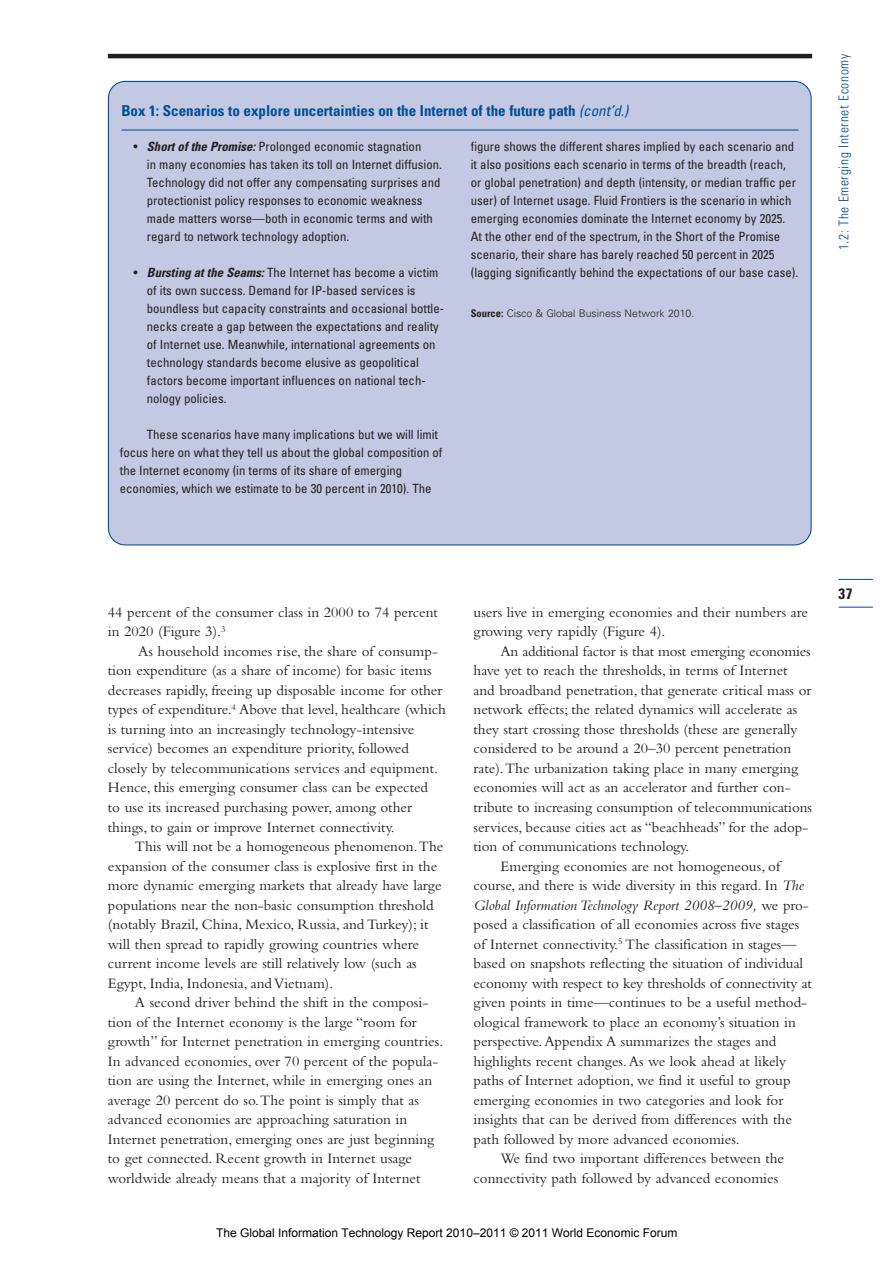
<style>
.page{position:relative;width:893px;height:1263px;background:#fff}
.page>*{position:absolute;margin:0;border:0;box-sizing:border-box;transform-origin:0 0}
.t1{font:15px/19.5px "Bembo";color:#231f20}
.t2{font:700 condensed 15px "Univers";color:#014d95}
.t3{font:italic 15px "Bembo";color:#231f20}
.t4{font:700 condensed 15px "Univers";color:#231f20}
.t5{font:300 condensed 13.5px "Univers";letter-spacing:.045em;color:#014d95}
.t6{font:condensed 12.75px/18px "Univers";color:#231f20}
.t7{font:12px "Arial";color:#000}
.t8{font:300 10.5px "Univers";color:#231f20}
.s1{font-weight:400;font-style:italic}
.s2{font-weight:700;font-style:italic}
.s3{font-weight:700;font-stretch:condensed}
.s4{font-style:italic}
.s5{font-style:normal}
</style>
<div class="page">
<div style="left:108px;top:81px;width:703px;height:464px;background:#c3c9e2"></div>
<hr style="left:108px;top:54px;width:704px;height:4px;background:#231f20">
<hr style="left:838px;top:579px;width:34px;height:1px;background:#014d95">
<hr style="left:838px;top:607px;width:34px;height:1px;background:#014d95">
<hr style="left:121px;top:130px;width:677px;height:1px;background:#014d95">
<p class="t2" style="left:121px;top:105px;width:508px">Box 1: Scenarios to explore uncertainties on the Internet of the future path <span class="s1">(cont’d.)</span></p>
<p class="t6" style="left:147px;top:138px;width:296px;text-indent:-14px">• <span class="s2">Short of the Promise:</span> Prolonged economic stagnation<br>in many economies has taken its toll on Internet diffusion.<br>Technology did not offer any compensating surprises and protectionist policy responses to economic weakness made matters worse—both in economic terms and with regard to network technology adoption.</p>
<p class="t6" style="left:147px;top:264px;width:298px;text-indent:-14px">• <span class="s2">Bursting at the Seams:</span> The Internet has become a victim of its own success. Demand for IP-based services is boundless but capacity constraints and occasional bottle&shy;necks create a gap between the expectations and reality of Internet use. Meanwhile, international agreements on technology standards become elusive as geopolitical factors become important influences on national tech&shy;nology policies.</p>
<p class="t6" style="left:120px;top:426px;width:324px;text-indent:27px">These scenarios have many implications but we will limit focus here on what they tell us about the global composition of the Internet economy (in terms of its share of emerging economies, which we estimate to be 30 percent in 2010). The</p>
<p class="t6" style="left:471px;top:138px;width:329px">figure shows the different shares implied by each scenario and it also positions each scenario in terms of the breadth (reach, or global penetration) and depth (intensity, or median traffic per user) of Internet usage. Fluid Frontiers is the scenario in which emerging economies dominate the Internet economy by 2025.<br>At the other end of the spectrum, in the Short of the Promise scenario, their share has barely reached 50 percent in 2025 (lagging significantly behind the expectations of our base case).</p>
<p class="t8" style="left:471px;top:310px;width:225px"><span class="s3">Source:</span> Cisco &amp; Global Business Network 2010.</p>
<p class="t5" style="left:838px;top:250px;width:198px;rotate:-90deg">1.2: The Emerging Internet Economy</p>
<p class="t1" style="left:108px;top:604px;width:331px">44 percent of the consumer class in 2000 to 74 percent in 2020 (Figure 3).<sup>3</sup></p>
<p class="t1" style="left:108px;top:643px;width:339px;text-indent:30px">As household incomes rise, the share of consump&shy;tion expenditure (as a share of income) for basic items decreases rapidly, freeing up disposable income for other types of expenditure.<sup>4</sup> Above that level, healthcare (which is turning into an increasingly technology-intensive service) becomes an expenditure priority, followed closely by telecommunications services and equipment.<br>Hence, this emerging consumer class can be expected<br>to use its increased purchasing power, among other things, to gain or improve Internet connectivity.</p>
<p class="t1" style="left:108px;top:838px;width:337px;text-indent:27px">This will not be a homogeneous phenomenon. The expansion of the consumer class is explosive first in the more dynamic emerging markets that already have large populations near the non-basic consumption threshold (notably Brazil, China, Mexico, Russia, and Turkey); it will then spread to rapidly growing countries where current income levels are still relatively low (such as Egypt, India, Indonesia, and Vietnam).</p>
<p class="t1" style="left:108px;top:994px;width:337px;text-indent:27px">A second driver behind the shift in the composi&shy;tion of the Internet economy is the large “room for growth” for Internet penetration in emerging countries.<br>In advanced economies, over 70 percent of the popula&shy;tion are using the Internet, while in emerging ones an average 20 percent do so. The point is simply that as advanced economies are approaching saturation in Internet penetration, emerging ones are just beginning to get connected. Recent growth in Internet usage worldwide already means that a majority of Internet</p>
<p class="t1" style="left:473px;top:604px;width:336px">users live in emerging economies and their numbers are growing very rapidly (Figure 4).</p>
<p class="t1" style="left:500px;top:643px;width:311px">An additional factor is that most emerging economies</p>
<p class="t1" style="left:473px;top:662px;width:315px">have yet to reach the thresholds, in terms of Internet</p>
<p class="t1" style="left:473px;top:682px;width:339px">and broadband penetration, that generate critical mass or</p>
<p class="t1" style="left:473px;top:701px;width:325px">network effects; the related dynamics will accelerate as</p>
<p class="t1" style="left:473px;top:721px;width:325px">they start crossing those thresholds (these are generally</p>
<p class="t1" style="left:473px;top:740px;width:319px">considered to be around a 20–30 percent penetration</p>
<p class="t1" style="left:473px;top:760px;width:326px">rate). The urbanization taking place in many emerging</p>
<p class="t1" style="left:473px;top:779px;width:319px">economies will act as an accelerator and further con-</p>
<p class="t1" style="left:473px;top:799px;width:340px">tribute to increasing consumption of telecommunications</p>
<p class="t1" style="left:473px;top:818px;width:336px">services, because cities act as “beachheads” for the adop-</p>
<p class="t1" style="left:473px;top:838px;width:217px">tion of communications technology.</p>
<p class="t1" style="left:500px;top:857px;width:281px">Emerging economies are not homogeneous, of</p>
<p class="t1" style="left:473px;top:877px;width:332px">course, and there is wide diversity in this regard. In <span class="s4">The</span></p>
<p class="t3" style="left:473px;top:899px;width:337px">Global Information Technology Report 2008–2009, <span class="s5">we pro-</span></p>
<p class="t1" style="left:473px;top:916px;width:327px">posed a classification of all economies across five stages</p>
<p class="t1" style="left:473px;top:935px;width:324px">of Internet connectivity.<sup>5</sup> The classification in stages—</p>
<p class="t1" style="left:473px;top:955px;width:331px">based on snapshots reflecting the situation of individual</p>
<p class="t1" style="left:473px;top:974px;width:340px">economy with respect to key thresholds of connectivity at</p>
<p class="t1" style="left:473px;top:994px;width:335px">given points in time—continues to be a useful method-</p>
<p class="t1" style="left:473px;top:1013px;width:324px">ological framework to place an economy’s situation in</p>
<p class="t1" style="left:473px;top:1033px;width:304px">perspective. Appendix A summarizes the stages and</p>
<p class="t1" style="left:473px;top:1052px;width:314px">highlights recent changes. As we look ahead at likely</p>
<p class="t1" style="left:473px;top:1072px;width:318px">paths of Internet adoption, we find it useful to group</p>
<p class="t1" style="left:473px;top:1091px;width:311px">emerging economies in two categories and look for</p>
<p class="t1" style="left:473px;top:1111px;width:320px">insights that can be derived from differences with the</p>
<p class="t1" style="left:473px;top:1130px;width:268px">path followed by more advanced economies.</p>
<p class="t1" style="left:500px;top:1150px;width:285px">We find two important differences between the</p>
<p class="t1" style="left:473px;top:1169px;width:306px">connectivity path followed by advanced economies</p>
<p class="t7" style="left:216px;top:1225px;width:463px">The Global Information Technology Report 2010–2011 © 2011 World Economic Forum</p>
<p class="t4" style="left:838px;top:588px;width:15px">37</p>
</div>
